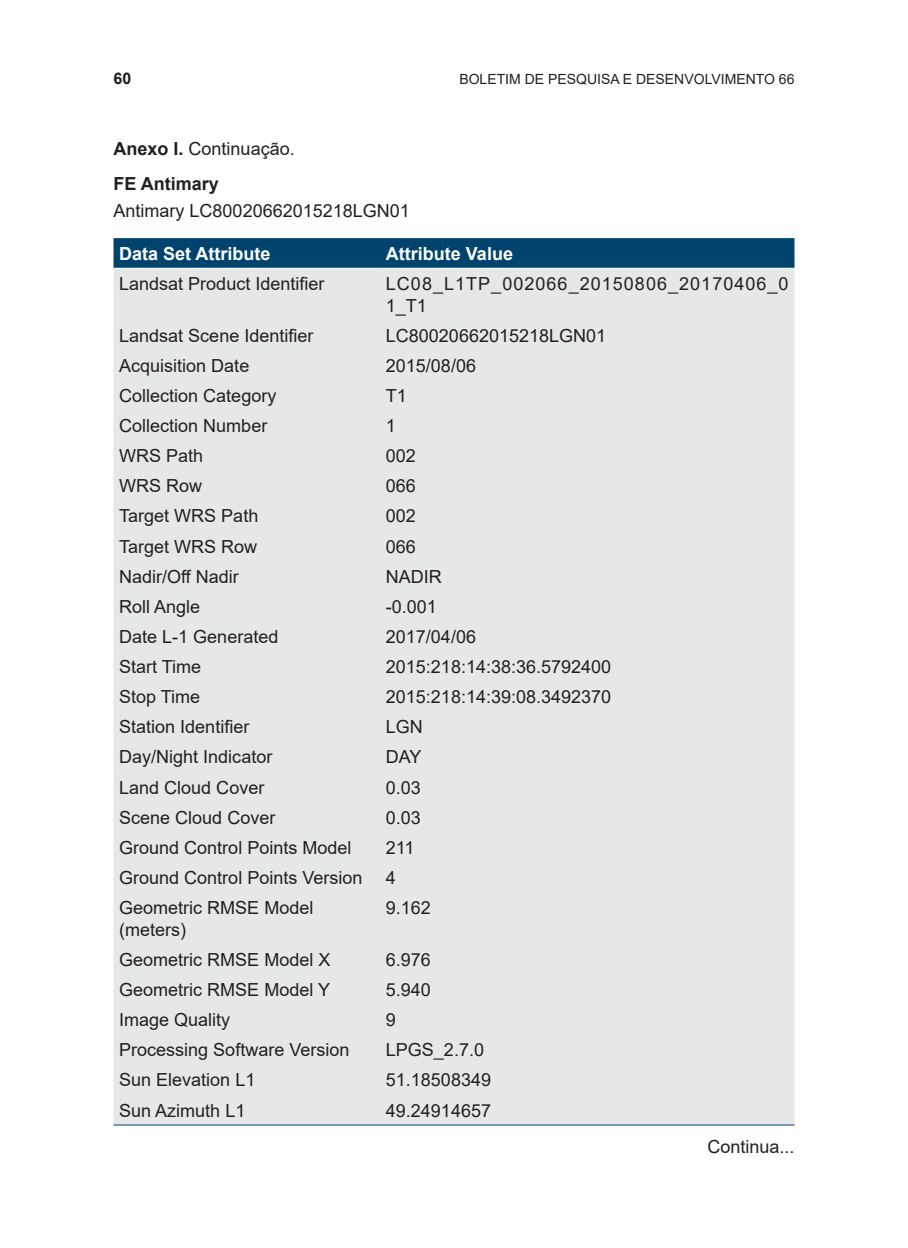
<style>
.page{position:relative;width:908px;height:1248px;background:#fff}
.page>*{position:absolute;margin:0;border:0;box-sizing:border-box;transform-origin:0 0}
.TABELA_MIOLO{font:18px/21.6px "Arial";color:#231f20}
.TABELA_MIOLO-2{font:18px/21.6px "Arial";letter-spacing:.055em;color:#231f20}
.TABELA_CABECA{font:700 18px "Arial";color:#fff}
.TABELA_TITULO{font:18px "Arial";color:#231f20}
.t1{font:700 18px "Arial";color:#231f20}
.t2{font:700 16px "Arial";color:#231f20}
.t3{font:14px "Arial";color:#231f20}
.s1{font-weight:700}
</style>
<div class="page">
<div style="left:113px;top:238px;width:681px;height:30px;background:#00446d"></div>
<div style="left:113px;top:269px;width:681px;height:855px;background:#e6e7e9"></div>
<hr style="left:113px;top:1124px;width:267px;height:1px;background:#00446d">
<hr style="left:380px;top:1124px;width:414px;height:1px;background:#00446d">
<p class="t2" style="left:113px;top:67px;width:19px">60</p>
<p class="t3" style="left:459px;top:69px;width:336px">BOLETIM DE PESQUISA E DESENVOLVIMENTO 66</p>
<p class="TABELA_TITULO" style="left:113px;top:136px;width:183px"><span class="s1">Anexo I.</span> Continuação.</p>
<p class="t1" style="left:113px;top:171px;width:107px">FE Antimary</p>
<p class="TABELA_MIOLO" style="left:113px;top:200px;width:298px">Antimary LC80020662015218LGN01</p>
<p class="TABELA_CABECA" style="left:119px;top:241px;width:153px">Data Set Attribute</p>
<p class="TABELA_CABECA" style="left:386px;top:241px;width:129px">Attribute Value</p>
<p class="TABELA_MIOLO" style="left:119px;top:272px;width:207px">Landsat Product Identifier</p>
<p class="TABELA_MIOLO-2" style="left:386px;top:272px;width:404px">LC08_L1TP_002066_20150806_20170406_0<br>1_T1</p>
<p class="TABELA_MIOLO" style="left:119px;top:324px;width:196px">Landsat Scene Identifier</p>
<p class="TABELA_MIOLO" style="left:386px;top:324px;width:222px">LC80020662015218LGN01</p>
<p class="TABELA_MIOLO" style="left:119px;top:354px;width:132px">Acquisition Date</p>
<p class="TABELA_MIOLO" style="left:386px;top:354px;width:92px">2015/08/06</p>
<p class="TABELA_MIOLO" style="left:119px;top:384px;width:159px">Collection Category</p>
<p class="TABELA_MIOLO" style="left:386px;top:384px;width:23px">T1</p>
<p class="TABELA_MIOLO" style="left:119px;top:415px;width:150px">Collection Number</p>
<p class="TABELA_MIOLO" style="left:386px;top:415px;width:12px">1</p>
<p class="TABELA_MIOLO" style="left:119px;top:445px;width:86px">WRS Path</p>
<p class="TABELA_MIOLO" style="left:386px;top:445px;width:32px">002</p>
<p class="TABELA_MIOLO" style="left:119px;top:475px;width:84px">WRS Row</p>
<p class="TABELA_MIOLO" style="left:386px;top:475px;width:32px">066</p>
<p class="TABELA_MIOLO" style="left:119px;top:505px;width:141px">Target WRS Path</p>
<p class="TABELA_MIOLO" style="left:386px;top:505px;width:32px">002</p>
<p class="TABELA_MIOLO" style="left:119px;top:535px;width:140px">Target WRS Row</p>
<p class="TABELA_MIOLO" style="left:386px;top:535px;width:32px">066</p>
<p class="TABELA_MIOLO" style="left:119px;top:565px;width:121px">Nadir/Off Nadir</p>
<p class="TABELA_MIOLO" style="left:386px;top:565px;width:57px">NADIR</p>
<p class="TABELA_MIOLO" style="left:119px;top:595px;width:83px">Roll Angle</p>
<p class="TABELA_MIOLO" style="left:386px;top:595px;width:53px">-0.001</p>
<p class="TABELA_MIOLO" style="left:119px;top:625px;width:161px">Date L-1 Generated</p>
<p class="TABELA_MIOLO" style="left:386px;top:625px;width:92px">2017/04/06</p>
<p class="TABELA_MIOLO" style="left:119px;top:655px;width:84px">Start Time</p>
<p class="TABELA_MIOLO" style="left:386px;top:655px;width:227px">2015:218:14:38:36.5792400</p>
<p class="TABELA_MIOLO" style="left:119px;top:686px;width:83px">Stop Time</p>
<p class="TABELA_MIOLO" style="left:386px;top:686px;width:227px">2015:218:14:39:08.3492370</p>
<p class="TABELA_MIOLO" style="left:119px;top:716px;width:132px">Station Identifier</p>
<p class="TABELA_MIOLO" style="left:386px;top:716px;width:39px">LGN</p>
<p class="TABELA_MIOLO" style="left:119px;top:746px;width:155px">Day/Night Indicator</p>
<p class="TABELA_MIOLO" style="left:386px;top:746px;width:37px">DAY</p>
<p class="TABELA_MIOLO" style="left:119px;top:776px;width:147px">Land Cloud Cover</p>
<p class="TABELA_MIOLO" style="left:386px;top:776px;width:37px">0.03</p>
<p class="TABELA_MIOLO" style="left:119px;top:806px;width:158px">Scene Cloud Cover</p>
<p class="TABELA_MIOLO" style="left:386px;top:806px;width:37px">0.03</p>
<p class="TABELA_MIOLO" style="left:119px;top:836px;width:234px">Ground Control Points Model</p>
<p class="TABELA_MIOLO" style="left:386px;top:836px;width:30px">211</p>
<p class="TABELA_MIOLO" style="left:119px;top:866px;width:245px">Ground Control Points Version</p>
<p class="TABELA_MIOLO" style="left:386px;top:866px;width:12px">4</p>
<p class="TABELA_MIOLO" style="left:119px;top:896px;width:196px">Geometric RMSE Model (meters)</p>
<p class="TABELA_MIOLO" style="left:386px;top:896px;width:47px">9.162</p>
<p class="TABELA_MIOLO" style="left:119px;top:948px;width:213px">Geometric RMSE Model X</p>
<p class="TABELA_MIOLO" style="left:386px;top:948px;width:47px">6.976</p>
<p class="TABELA_MIOLO" style="left:119px;top:978px;width:212px">Geometric RMSE Model Y</p>
<p class="TABELA_MIOLO" style="left:386px;top:978px;width:47px">5.940</p>
<p class="TABELA_MIOLO" style="left:119px;top:1008px;width:113px">Image Quality</p>
<p class="TABELA_MIOLO" style="left:386px;top:1008px;width:12px">9</p>
<p class="TABELA_MIOLO" style="left:119px;top:1038px;width:232px">Processing Software Version</p>
<p class="TABELA_MIOLO" style="left:386px;top:1038px;width:100px">LPGS_2.7.0</p>
<p class="TABELA_MIOLO" style="left:119px;top:1068px;width:138px">Sun Elevation L1</p>
<p class="TABELA_MIOLO" style="left:386px;top:1068px;width:107px">51.18508349</p>
<p class="TABELA_MIOLO" style="left:119px;top:1099px;width:128px">Sun Azimuth L1</p>
<p class="TABELA_MIOLO" style="left:386px;top:1099px;width:107px">49.24914657</p>
<p class="TABELA_TITULO" style="left:707px;top:1133px;width:89px">Continua...</p>
</div>
